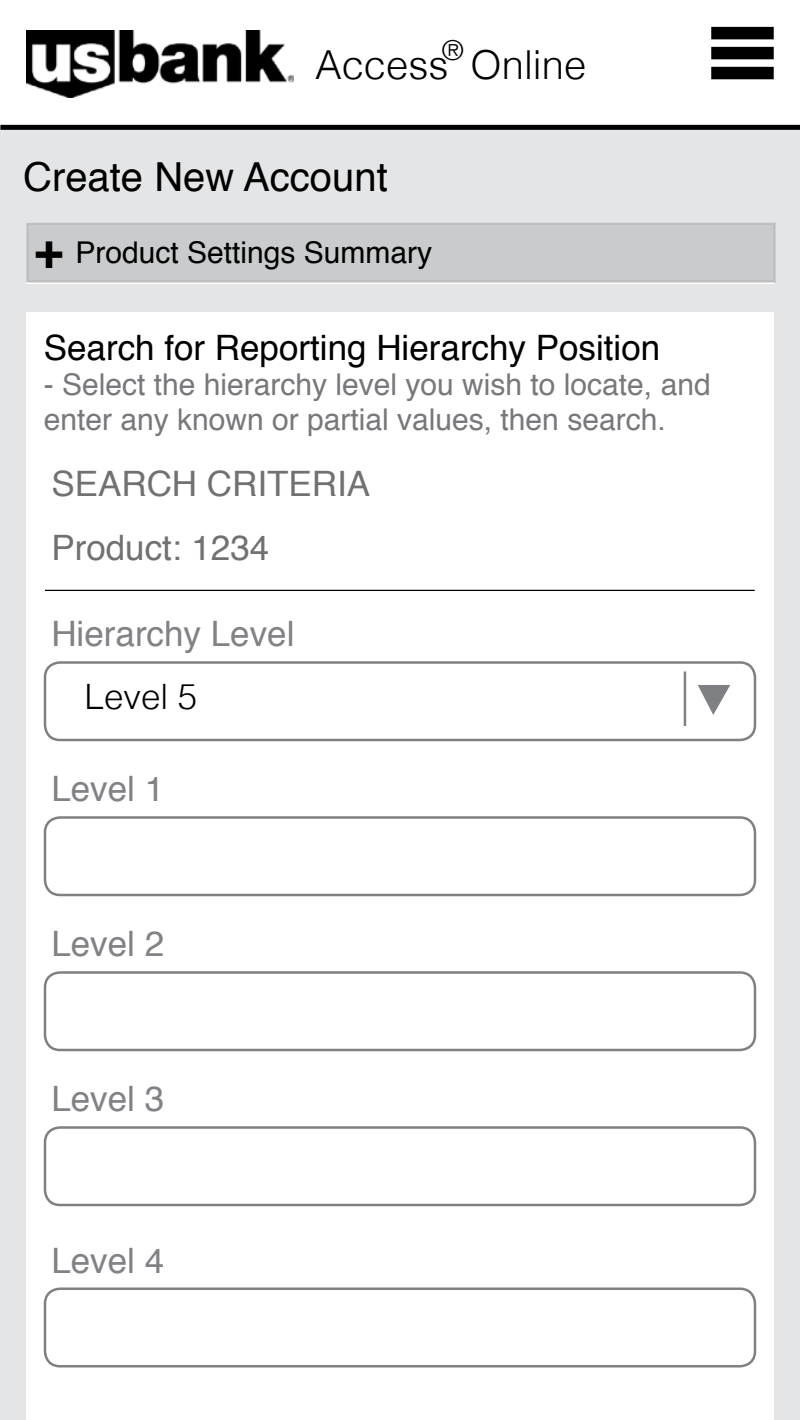
<style>
.page{position:relative;width:800px;height:1420px;background:#fff}
.page>*{position:absolute;margin:0;border:0;box-sizing:border-box;transform-origin:0 0}
.t1{font:40px "Helvetica";color:#000}
.t2{font:300 40px "Helvetica";color:#000}
.t3{font:35px "Helvetica";color:#808285}
.t4{font:35px "Helvetica";color:#000}
.t5{font:35px "Helvetica";color:#707172}
.t6{font:300 35px "Helvetica";color:#000}
.t7{font:30px/35px "Helvetica";color:#77787b}
.t8{font:30px "Helvetica";color:#000}
.t9{font:300 30px "Helvetica";color:#000}
.t10{font:300 27.5px "Helvetica";color:#000}
.s1{font-weight:700;font-size:50px}
</style>
<div class="page">
<div style="left:0;top:128px;width:800px;height:1292px;background:#e4e5e6"></div>
<img style="left:26px;top:31px;width:268px;height:67px">
<div style="left:711px;top:27px;width:63px;height:12px;background:#000"></div>
<div style="left:711px;top:47px;width:63px;height:12px;background:#000"></div>
<div style="left:711px;top:67px;width:63px;height:12px;background:#000"></div>
<div style="left:0;top:125px;width:800px;height:5px;background:#000"></div>
<div style="left:26px;top:222px;width:748px;height:1198px;background:#fff"></div>
<div style="left:0;top:284px;width:789px;height:27px;background:#e4e5e6"></div>
<div style="left:26px;top:222px;width:750px;height:60px;background:#c9cbcd;border:2px solid #bfbfbf"></div>
<hr style="left:45px;top:590px;width:710px;height:1px;background:#000">
<div style="left:44px;top:661px;width:712px;height:80px;border:2px solid #7e8083;border-radius:15px"></div>
<div style="left:44px;top:816px;width:712px;height:80px;border:2px solid #7e8083;border-radius:15px"></div>
<div style="left:44px;top:971px;width:712px;height:80px;border:2px solid #7e8083;border-radius:15px"></div>
<div style="left:44px;top:1126px;width:712px;height:80px;border:2px solid #7e8083;border-radius:15px"></div>
<svg style="left:698px;top:685px;width:32px;height:30px"></svg>
<hr style="left:684px;top:671px;width:2px;height:55px;background:#7e8083">
<div style="left:44px;top:1288px;width:712px;height:80px;border:2px solid #7e8083;border-radius:15px"></div>
<p class="t10" style="left:442px;top:27px;width:24px">®</p>
<h1 class="t2" style="left:315px;top:31px;width:273px">Access Online</h1>
<h1 class="t1" style="left:23px;top:146px;width:366px">Create New Account</h1>
<p class="t8" style="left:34px;top:229px;width:400px"><span class="s1">+</span> Product Settings Summary</p>
<p class="t4" style="left:44px;top:321px;width:618px">Search for Reporting Hierarchy Position</p>
<p class="t7" style="left:44px;top:368px;width:668px">- Select the hierarchy level you wish to locate, and enter any known or partial values, then search.</p>
<p class="t5" style="left:51px;top:456px;width:320px">SEARCH CRITERIA</p>
<p class="t5" style="left:51px;top:521px;width:219px">Product: 1234</p>
<p class="t3" style="left:51px;top:607px;width:245px">Hierarchy Level</p>
<p class="t6" style="left:85px;top:667px;width:114px">Level 5</p>
<p class="t9" style="left:85px;top:670px;width:55px">Yes</p>
<p class="t3" style="left:51px;top:762px;width:114px">Level 1</p>
<p class="t3" style="left:51px;top:917px;width:114px">Level 2</p>
<p class="t3" style="left:51px;top:1072px;width:114px">Level 3</p>
<p class="t3" style="left:51px;top:1233px;width:114px">Level 4</p>
</div>
